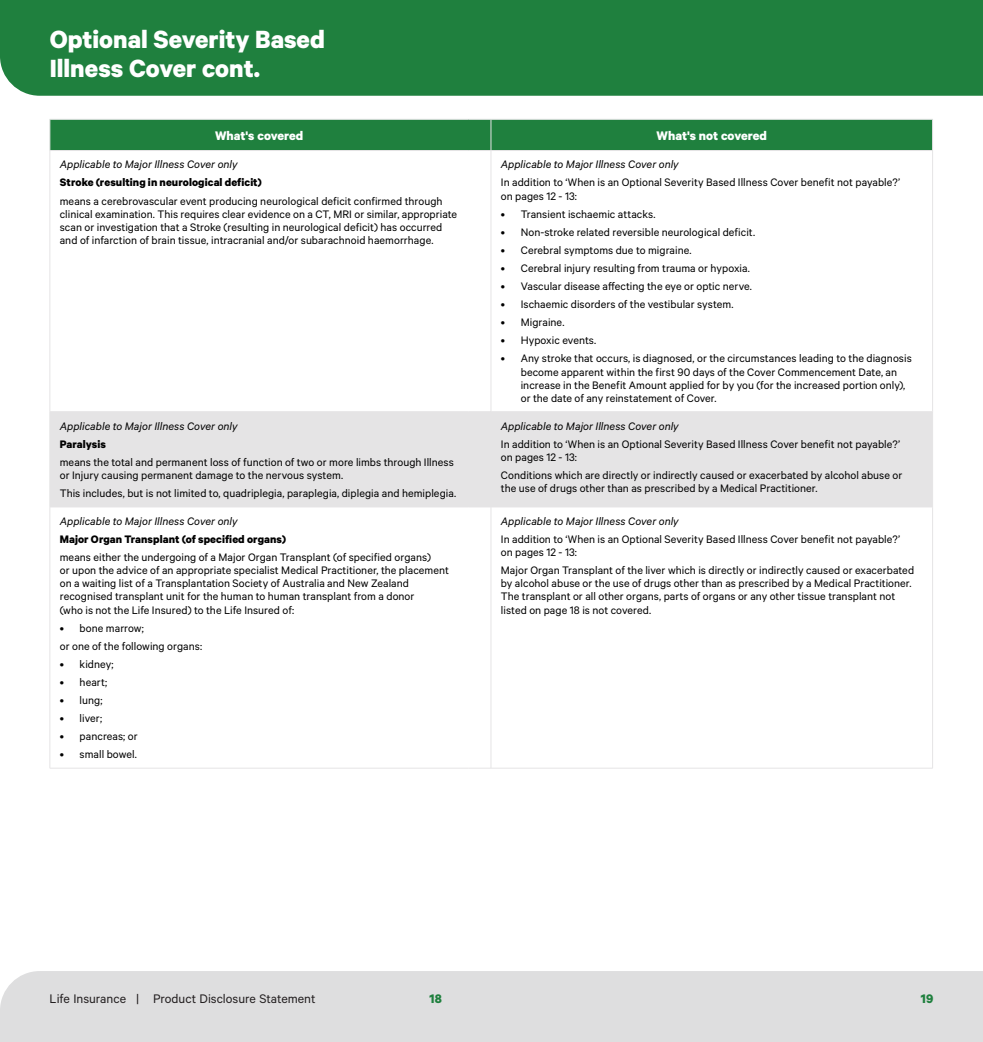
<style>
.page{position:relative;width:983px;height:1042px;background:#fff}
.page>*{position:absolute;margin:0;border:0;box-sizing:border-box;transform-origin:0 0}
.t1{font:700 28px/29.8px "Calibre";color:#fff}
.t2{font:14px "Calibre";color:#231f20}
.Table_header__9pt{font:700 14px "Calibre";color:#fff}
.t3{font:700 14px "Calibre";color:#1f803e}
.Table_copy{font:12.25px/13.1px "Calibre";letter-spacing:.005em;color:#000}
.Table_copy-2{font:italic 12.25px "Calibre";color:#000}
.Table_copy-3{font:700 12.25px "Calibre";letter-spacing:.005em;color:#000}
</style>
<div class="page">
<div style="left:0;top:971px;width:982px;height:71px;background:#dededf"></div>
<div style="left:0;top:0;width:982px;height:96px;background:#1f803e"></div>
<div style="left:51px;top:412px;width:881px;height:95px;background:#e5e4e5"></div>
<hr style="left:50px;top:151px;width:1px;height:261px;background:#e5e4e5">
<hr style="left:50px;top:412px;width:1px;height:95px;background:#e5e4e5">
<hr style="left:50px;top:768px;width:418px;height:1px;background:#e5e4e5">
<hr style="left:50px;top:411px;width:418px;height:1px;background:#e5e4e5">
<hr style="left:50px;top:507px;width:418px;height:1px;background:#e5e4e5">
<hr style="left:50px;top:507px;width:1px;height:261px;background:#e5e4e5">
<div style="left:50px;top:119px;width:882px;height:32px;background:#1f803e"></div>
<svg style="left:468px;top:768px;width:23px;height:1px"></svg>
<svg style="left:468px;top:411px;width:23px;height:1px"></svg>
<svg style="left:468px;top:507px;width:22px;height:1px"></svg>
<hr style="left:491px;top:119px;width:441px;height:1px;background:#e5e4e5">
<hr style="left:490px;top:119px;width:1px;height:31px;background:#e5e4e5">
<hr style="left:932px;top:119px;width:1px;height:31px;background:#e5e4e5">
<hr style="left:491px;top:150px;width:441px;height:1px;background:#e5e4e5">
<hr style="left:490px;top:151px;width:1px;height:260px;background:#e5e4e5">
<hr style="left:932px;top:151px;width:1px;height:261px;background:#e5e4e5">
<hr style="left:490px;top:412px;width:1px;height:95px;background:#e5e4e5">
<hr style="left:932px;top:412px;width:1px;height:95px;background:#e5e4e5">
<hr style="left:491px;top:768px;width:441px;height:1px;background:#e5e4e5">
<hr style="left:491px;top:411px;width:441px;height:1px;background:#e5e4e5">
<hr style="left:491px;top:507px;width:441px;height:1px;background:#e5e4e5">
<hr style="left:490px;top:507px;width:1px;height:261px;background:#e5e4e5">
<hr style="left:932px;top:507px;width:1px;height:261px;background:#e5e4e5">
<h3 class="t1" style="left:50px;top:23px;width:277px">Optional Severity Based<br>Illness Cover cont.</h3>
<p class="Table_header__9pt" style="left:215px;top:127px;width:90px">What's covered</p>
<p class="Table_header__9pt" style="left:656px;top:127px;width:112px">What's not covered</p>
<p class="Table_copy-2" style="left:60px;top:157px;width:179px">Applicable to Major Illness Cover only</p>
<p class="Table_copy-3" style="left:60px;top:175px;width:203px">Stroke (resulting in neurological deficit)</p>
<p class="Table_copy" style="left:60px;top:194px;width:399px">means a cerebrovascular event producing neurological deficit confirmed through clinical examination. This requires clear evidence on a CT, MRI or similar, appropriate scan or investigation that a Stroke (resulting in neurological deficit) has occurred and of infarction of brain tissue, intracranial and/or subarachnoid haemorrhage.</p>
<p class="Table_copy-2" style="left:500px;top:157px;width:179px">Applicable to Major Illness Cover only</p>
<p class="Table_copy" style="left:500px;top:176px;width:400px">In addition to ‘When is an Optional Severity Based Illness Cover benefit not payable?’ on pages 12 - 13:</p>
<p class="Table_copy" style="left:500px;top:207px;width:156px">• Transient ischaemic attacks.</p>
<p class="Table_copy" style="left:500px;top:225px;width:256px">• Non-stroke related reversible neurological deficit.</p>
<p class="Table_copy" style="left:500px;top:243px;width:192px">• Cerebral symptoms due to migraine.</p>
<p class="Table_copy" style="left:500px;top:261px;width:250px">• Cerebral injury resulting from trauma or hypoxia.</p>
<p class="Table_copy" style="left:500px;top:279px;width:252px">• Vascular disease affecting the eye or optic nerve.</p>
<p class="Table_copy" style="left:500px;top:297px;width:234px">• Ischaemic disorders of the vestibular system.</p>
<p class="Table_copy" style="left:500px;top:315px;width:65px">• Migraine.</p>
<p class="Table_copy" style="left:500px;top:333px;width:97px">• Hypoxic events.</p>
<p class="Table_copy" style="left:520px;top:352px;width:392px;text-indent:-20px">• Any stroke that occurs, is diagnosed, or the circumstances leading to the diagnosis become apparent within the first 90 days of the Cover Commencement Date, an increase in the Benefit Amount applied for by you (for the increased portion only), or the date of any reinstatement of Cover.</p>
<p class="Table_copy-2" style="left:60px;top:419px;width:179px">Applicable to Major Illness Cover only</p>
<p class="Table_copy-3" style="left:60px;top:436px;width:48px">Paralysis</p>
<p class="Table_copy" style="left:60px;top:455px;width:395px">means the total and permanent loss of function of two or more limbs through Illness or Injury causing permanent damage to the nervous system.</p>
<p class="Table_copy" style="left:60px;top:486px;width:398px">This includes, but is not limited to, quadriplegia, paraplegia, diplegia and hemiplegia.</p>
<p class="Table_copy-2" style="left:60px;top:514px;width:179px">Applicable to Major Illness Cover only</p>
<p class="Table_copy-3" style="left:60px;top:531px;width:228px">Major Organ Transplant (of specified organs)</p>
<p class="Table_copy" style="left:60px;top:550px;width:390px">means either the undergoing of a Major Organ Transplant (of specified organs)<br>or upon the advice of an appropriate specialist Medical Practitioner, the placement on a waiting list of a Transplantation Society of Australia and New Zealand recognised transplant unit for the human to human transplant from a donor<br>(who is not the Life Insured) to the Life Insured of:</p>
<p class="Table_copy" style="left:60px;top:621px;width:86px">• bone marrow;</p>
<p class="Table_copy" style="left:60px;top:639px;width:144px">or one of the following organs:</p>
<p class="Table_copy" style="left:60px;top:657px;width:55px">• kidney;</p>
<p class="Table_copy" style="left:60px;top:675px;width:49px">• heart;</p>
<p class="Table_copy" style="left:60px;top:693px;width:44px">• lung;</p>
<p class="Table_copy" style="left:60px;top:711px;width:44px">• liver;</p>
<p class="Table_copy" style="left:60px;top:729px;width:79px">• pancreas; or</p>
<p class="Table_copy" style="left:60px;top:747px;width:79px">• small bowel.</p>
<p class="Table_copy-2" style="left:500px;top:419px;width:179px">Applicable to Major Illness Cover only</p>
<p class="Table_copy" style="left:500px;top:437px;width:400px">In addition to ‘When is an Optional Severity Based Illness Cover benefit not payable?’ on pages 12 - 13:</p>
<p class="Table_copy" style="left:500px;top:468px;width:403px">Conditions which are directly or indirectly caused or exacerbated by alcohol abuse or the use of drugs other than as prescribed by a Medical Practitioner.</p>
<p class="Table_copy-2" style="left:500px;top:514px;width:179px">Applicable to Major Illness Cover only</p>
<p class="Table_copy" style="left:500px;top:532px;width:400px">In addition to ‘When is an Optional Severity Based Illness Cover benefit not payable?’ on pages 12 - 13:</p>
<p class="Table_copy" style="left:500px;top:563px;width:414px">Major Organ Transplant of the liver which is directly or indirectly caused or exacerbated by alcohol abuse or the use of drugs other than as prescribed by a Medical Practitioner.<br>The transplant or all other organs, parts of organs or any other tissue transplant not listed on page 18 is not covered.</p>
<p class="t2" style="left:50px;top:990px;width:267px">Life Insurance | Product Disclosure Statement</p>
<p class="t3" style="left:429px;top:990px;width:14px">18</p>
<p class="t3" style="left:920px;top:990px;width:14px">19</p>
</div>
